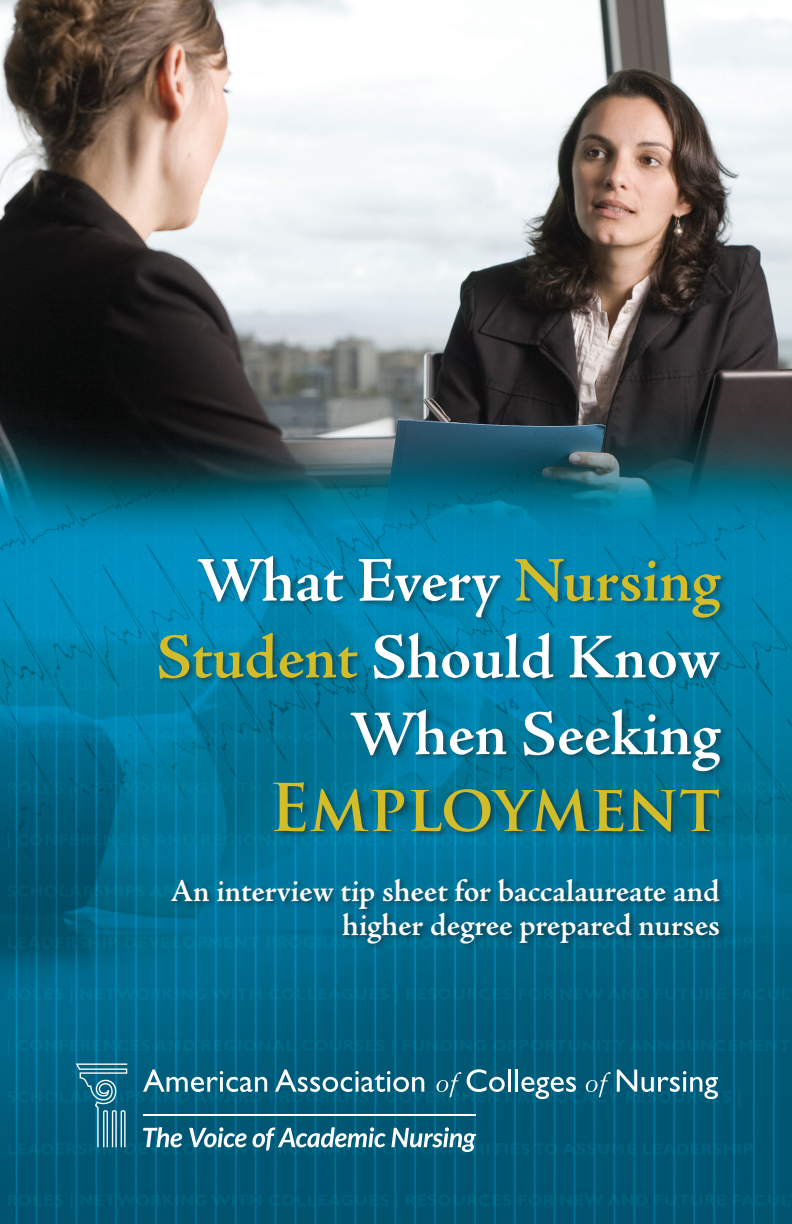
<style>
.page{position:relative;width:792px;height:1224px;background:#fff}
.page>*{position:absolute;margin:0;border:0;box-sizing:border-box;transform-origin:0 0}
.t1{font:600 64px/76.8px "Adobe Jenson Pro";letter-spacing:-.005em;color:#fff;text-align:right}
.t2{font:700 64px "Trajan Pro";color:#d3bc29}
.t3{font:600 32px/34px "Adobe Jenson Pro";letter-spacing:-.005em;color:#fff;text-align:right}
.s1{color:#d3bc29}
</style>
<div class="page">
<img style="left:0;top:0;width:792px;height:1224px">
<div style="left:157px;top:554px;width:572px;height:396px;background:#231f20;opacity:.5"></div>
<svg style="left:76px;top:1063px;width:51px;height:84px;background:#2f7b95"></svg>
<hr style="left:143px;top:1115px;width:333px;height:1px;background:#fff">
<svg style="left:143px;top:1127px;width:39px;height:20px"></svg>
<svg style="left:189px;top:1127px;width:58px;height:20px"></svg>
<svg style="left:253px;top:1127px;width:223px;height:25px"></svg>
<svg style="left:143px;top:1069px;width:124px;height:23px"></svg>
<svg style="left:275px;top:1069px;width:149px;height:23px"></svg>
<svg style="left:437px;top:1072px;width:24px;height:25px"></svg>
<svg style="left:467px;top:1069px;width:38px;height:23px"></svg>
<hr style="left:508px;top:1070px;width:3px;height:22px;background:#fff">
<hr style="left:515px;top:1070px;width:3px;height:22px;background:#fff">
<svg style="left:521px;top:1077px;width:55px;height:22px"></svg>
<svg style="left:586px;top:1072px;width:25px;height:25px"></svg>
<svg style="left:617px;top:1070px;width:101px;height:29px"></svg>
<h1 class="t1" style="left:156px;top:543px;width:565px">What Every <span class="s1">Nursing<br>Student</span> Should Know<br>When Seeking</h1>
<h1 class="t2" style="left:269px;top:768px;width:452px">Employment</h1>
<p class="t3" style="left:171px;top:874px;width:551px">An interview tip sheet for baccalaureate and higher degree prepared nurses</p>
</div>
